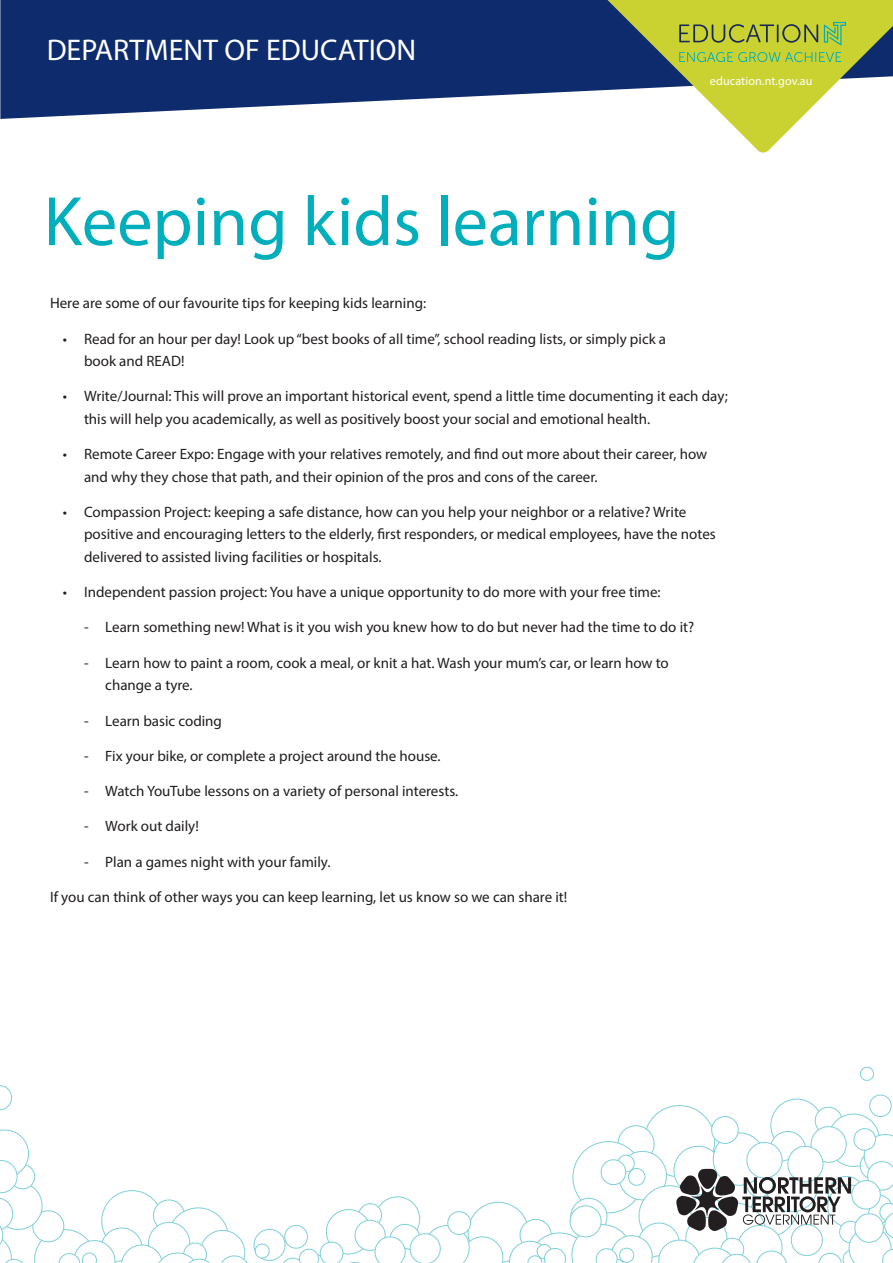
<style>
.page{position:relative;width:893px;height:1263px;background:#fff}
.page>*{position:absolute;margin:0;border:0;box-sizing:border-box;transform-origin:0 0}
.t1{font:70.5px "Myriad Pro";color:#00aebc}
.t2{font:30px "Myriad Pro";color:#fff}
.t3{font:15px/22.5px "Myriad Pro";color:#211d1f}
.t4{font:12.15px "Myriad Pro";letter-spacing:.005em;color:#fff}
</style>
<div class="page">
<svg style="left:0;top:0;width:593px;height:119px;background:#2a447e"></svg>
<svg style="left:593px;top:0;width:300px;height:153px"></svg>
<svg style="left:824px;top:22px;width:22px;height:23px"></svg>
<svg style="left:679px;top:24px;width:139px;height:19px;background:#9ea939"></svg>
<svg style="left:679px;top:52px;width:162px;height:10px;background:#98c851"></svg>
<svg style="left:0;top:1066px;width:893px;height:197px"></svg>
<h2 class="t2" style="left:47px;top:32px;width:371px">DEPARTMENT OF EDUCATION</h2>
<p class="t4" style="left:710px;top:74px;width:104px">education.nt.gov.au</p>
<h1 class="t1" style="left:44px;top:178px;width:637px">Keeping kids learning</h1>
<p class="t3" style="left:50px;top:292px;width:378px">Here are some of our favourite tips for keeping kids learning:</p>
<p class="t3" style="left:84px;top:327px;width:584px;text-indent:-21px">• Read for an hour per day! Look up “best books of all time”, school reading lists, or simply pick a book and READ!</p>
<p class="t3" style="left:84px;top:385px;width:645px;text-indent:-21px">• Write/Journal: This will prove an important historical event, spend a little time documenting it each day; this will help you academically, as well as positively boost your social and emotional health.</p>
<p class="t3" style="left:84px;top:443px;width:625px;text-indent:-21px">• Remote Career Expo: Engage with your relatives remotely, and find out more about their career, how and why they chose that path, and their opinion of the pros and cons of the career.</p>
<p class="t3" style="left:84px;top:500px;width:633px;text-indent:-21px">• Compassion Project: keeping a safe distance, how can you help your neighbor or a relative? Write positive and encouraging letters to the elderly, first responders, or medical employees, have the notes delivered to assisted living facilities or hospitals.</p>
<p class="t3" style="left:63px;top:581px;width:599px">• Independent passion project: You have a unique opportunity to do more with your free time:</p>
<p class="t3" style="left:84px;top:616px;width:612px">- Learn something new! What is it you wish you knew how to do but never had the time to do it?</p>
<p class="t3" style="left:105px;top:651px;width:565px;text-indent:-21px">- Learn how to paint a room, cook a meal, or knit a hat. Wash your mum’s car, or learn how to change a tyre.</p>
<p class="t3" style="left:84px;top:709px;width:139px">- Learn basic coding</p>
<p class="t3" style="left:84px;top:744px;width:358px">- Fix your bike, or complete a project around the house.</p>
<p class="t3" style="left:84px;top:779px;width:376px">- Watch YouTube lessons on a variety of personal interests.</p>
<p class="t3" style="left:84px;top:815px;width:116px">- Work out daily!</p>
<p class="t3" style="left:84px;top:850px;width:248px">- Plan a games night with your family.</p>
<p class="t3" style="left:50px;top:885px;width:519px">If you can think of other ways you can keep learning, let us know so we can share it!</p>
</div>
